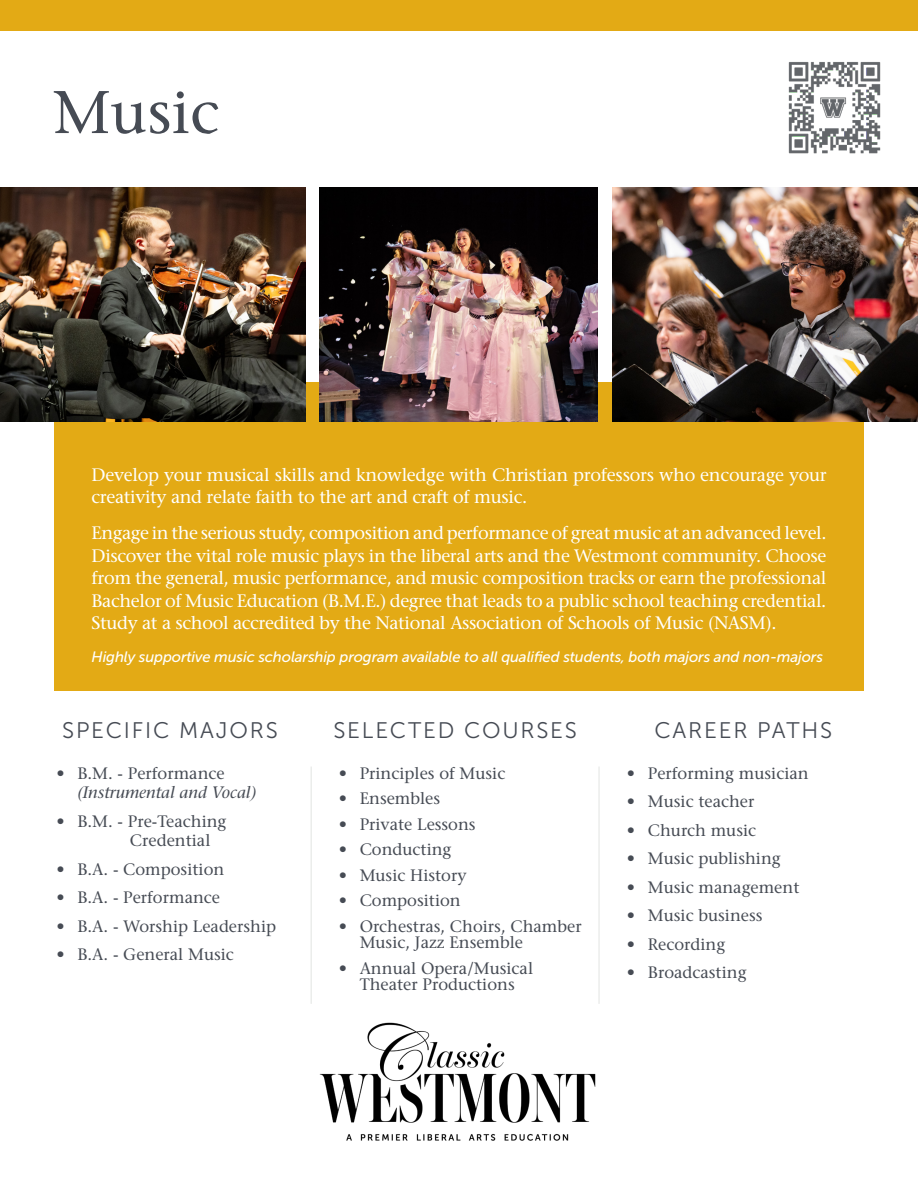
<style>
.page{position:relative;width:918px;height:1188px;background:#fff}
.page>*{position:absolute;margin:0;border:0;box-sizing:border-box;transform-origin:0 0}
.t1{font:500 60px "Stone Serif Std";color:#464b54}
.t2{font:22.5px "Museo Sans 300";letter-spacing:.08em;color:#464b54}
.museo_sans{font:500 18px/22.5px "Stone Serif Std";letter-spacing:-.02em;color:#fff}
.t3{font:500 16.5px/16.5px "Stone Serif Std";color:#464b54}
.t4{font:italic 500 16.5px/19.5px "Stone Serif Std";color:#464b54}
.museo_sans-2{font:italic 15px "Museo Sans 500";letter-spacing:-.01em;color:#fff}
.s1{font-style:normal}
</style>
<div class="page">
<div style="left:0;top:0;width:918px;height:31px;background:#e3aa15"></div>
<div style="left:54px;top:382px;width:810px;height:309px;background:#e3aa15"></div>
<img style="left:0;top:188px;width:306px;height:234px">
<img style="left:319px;top:188px;width:279px;height:234px">
<img style="left:612px;top:188px;width:306px;height:234px">
<hr style="left:311px;top:767px;width:1px;height:237px;background:#e2e4e2">
<hr style="left:599px;top:767px;width:1px;height:237px;background:#e2e4e2">
<img style="left:788px;top:62px;width:93px;height:92px">
<img style="left:319px;top:1022px;width:277px;height:119px">
<p class="t1" style="left:53px;top:77px;width:168px">Music</p>
<p class="museo_sans" style="left:92px;top:463px;width:737px">Develop your musical skills and knowledge with Christian professors who encourage your creativity and relate faith to the art and craft of music.</p>
<p class="museo_sans" style="left:92px;top:522px;width:737px;text-align:justify">Engage in the serious study, composition and performance of great music at an advanced level.<br>Discover the vital role music plays in the liberal arts and the Westmont community. Choose from the general, music performance, and music composition tracks or earn the professional Bachelor of Music Education (B.M.E.) degree that leads to a public school teaching credential.<br>Study at a school accredited by the National Association of Schools of Music (NASM).</p>
<p class="museo_sans-2" style="left:92px;top:649px;width:733px">Highly supportive music scholarship program available to all qualified students, both majors and non-majors</p>
<p class="t2" style="left:62px;top:718px;width:217px">SPECIFIC MAJORS</p>
<p class="t2" style="left:333px;top:718px;width:245px">SELECTED COURSES</p>
<p class="t2" style="left:654px;top:718px;width:179px">CAREER PATHS</p>
<p class="t4" style="left:77px;top:763px;width:181px;text-indent:-21px"><span class="s1">• B.M. - Performance </span>(Instrumental and Vocal)</p>
<p class="t3" style="left:130px;top:811px;width:98px;line-height:19.5px;text-indent:-74px">• B.M. - Pre-Teaching<br>Credential</p>
<p class="t3" style="left:56px;top:861px;width:169px">• B.A. - Composition</p>
<p class="t3" style="left:56px;top:889px;width:165px">• B.A. - Performance</p>
<p class="t3" style="left:56px;top:918px;width:221px">• B.A. - Worship Leadership</p>
<p class="t3" style="left:56px;top:946px;width:179px">• B.A. - General Music</p>
<p class="t3" style="left:339px;top:765px;width:168px">• Principles of Music</p>
<p class="t3" style="left:339px;top:790px;width:103px">• Ensembles</p>
<p class="t3" style="left:339px;top:816px;width:138px">• Private Lessons</p>
<p class="t3" style="left:339px;top:841px;width:114px">• Conducting</p>
<p class="t3" style="left:339px;top:867px;width:130px">• Music History</p>
<p class="t3" style="left:339px;top:892px;width:124px">• Composition</p>
<p class="t3" style="left:360px;top:918px;width:224px;text-indent:-21px">• Orchestras, Choirs, Chamber<br>Music, Jazz Ensemble</p>
<p class="t3" style="left:339px;top:960px;width:196px;text-align:center">• Annual Opera/Musical<br>Theater Productions</p>
<p class="t3" style="left:627px;top:765px;width:183px">• Performing musician</p>
<p class="t3" style="left:627px;top:793px;width:129px">• Music teacher</p>
<p class="t3" style="left:627px;top:822px;width:131px">• Church music</p>
<p class="t3" style="left:627px;top:850px;width:155px">• Music publishing</p>
<p class="t3" style="left:627px;top:879px;width:174px">• Music management</p>
<p class="t3" style="left:627px;top:907px;width:137px">• Music business</p>
<p class="t3" style="left:627px;top:936px;width:100px">• Recording</p>
<p class="t3" style="left:627px;top:964px;width:121px">• Broadcasting</p>
</div>
